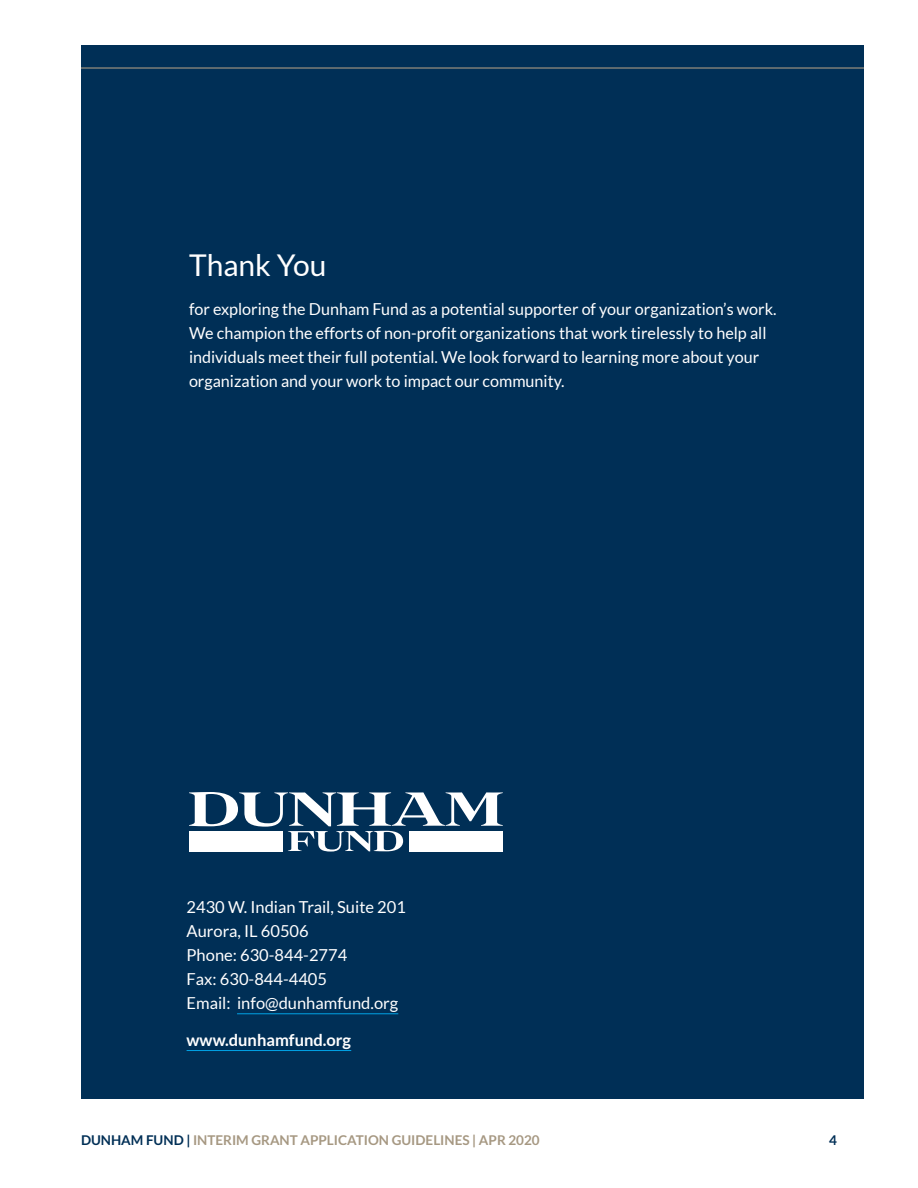
<style>
.page{position:relative;width:918px;height:1188px;background:#fff}
.page>*{position:absolute;margin:0;border:0;box-sizing:border-box;transform-origin:0 0}
.t1{font:30px "Lato";color:#fff}
.t2{font:16.5px/24px "Lato";color:#fff}
.t3{font:700 16.5px "Lato";color:#fff}
.t4{font:700 13.5px "Lato";color:#a69882}
.t5{font:700 13.5px "Lato";color:#002f56}
.s1{color:#002f56}
</style>
<div class="page">
<div style="left:81px;top:45px;width:783px;height:1053px;background:#002f56"></div>
<hr style="left:81px;top:67px;width:783px;height:2px;background:#a69882">
<hr style="left:237px;top:1013px;width:161px;height:1px;background:#00a3e6">
<hr style="left:187px;top:1050px;width:164px;height:1px;background:#00a3e6">
<svg style="left:189px;top:792px;width:314px;height:60px"></svg>
<div style="left:189px;top:831px;width:94px;height:20px;background:#fff"></div>
<div style="left:409px;top:831px;width:94px;height:20px;background:#fff"></div>
<h1 class="t1" style="left:189px;top:249px;width:139px">Thank You</h1>
<p class="t2" style="left:189px;top:297px;width:589px">for exploring the Dunham Fund as a potential supporter of your organization’s work.<br>We champion the efforts of non-profit organizations that work tirelessly to help all individuals meet their full potential. We look forward to learning more about your organization and your work to impact our community.</p>
<p class="t2" style="left:187px;top:895px;width:221px">2430 W. Indian Trail, Suite 201<br>Aurora, IL 60506<br>Phone: 630-844-2774<br>Fax: 630-844-4405<br>Email: info@dunhamfund.org</p>
<p class="t3" style="left:187px;top:1031px;width:166px">www.dunhamfund.org</p>
<p class="t4" style="left:81px;top:1132px;width:460px"><span class="s1">DUNHAM FUND |</span> INTERIM GRANT APPLICATION GUIDELINES | APR 2020</p>
<p class="t5" style="left:829px;top:1132px;width:9px">4</p>
</div>
